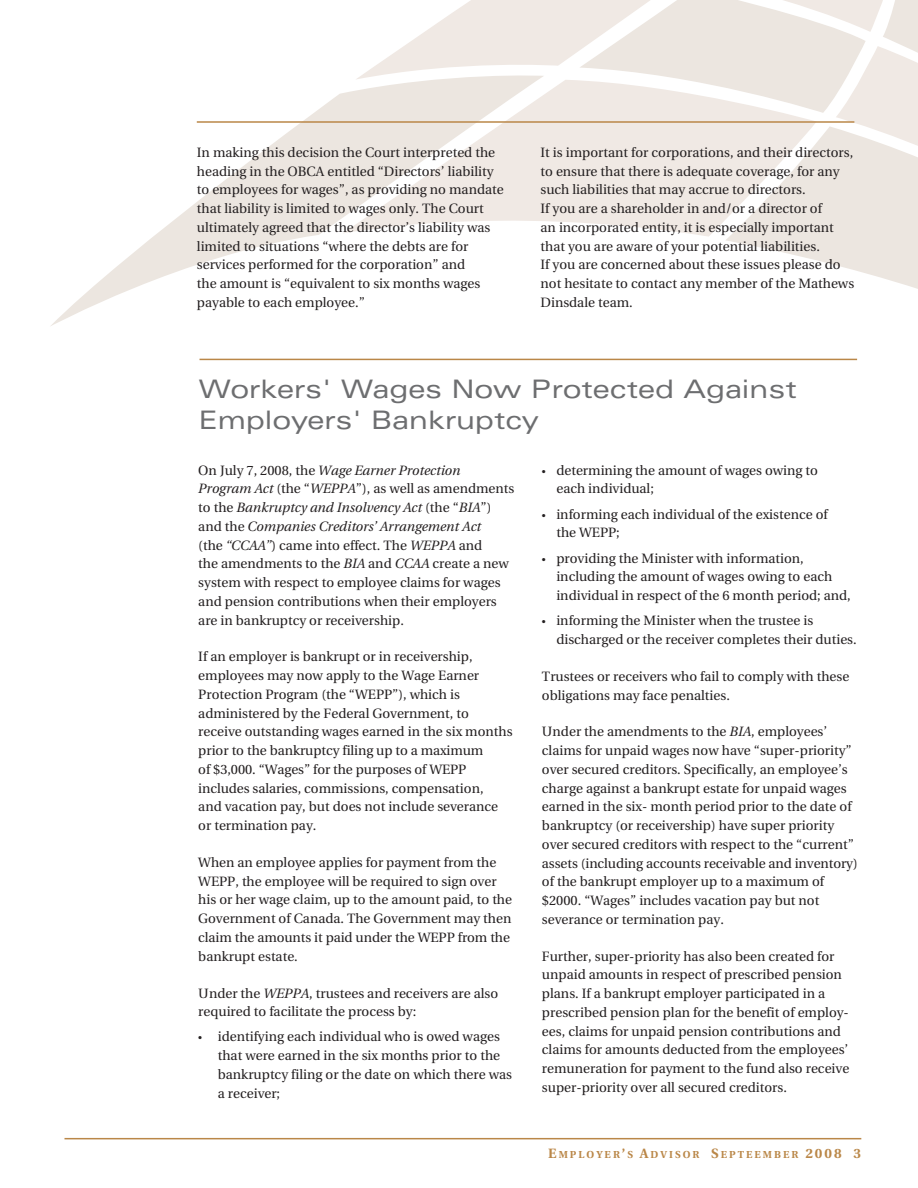
<style>
.page{position:relative;width:918px;height:1188px;background:#fff}
.page>*{position:absolute;margin:0;border:0;box-sizing:border-box;transform-origin:0 0}
.t1{font:expanded 25.5px/30.6px "Univers";color:#6d6e70}
.t2{font:13.5px/18.8px "Utopia";color:#231f20}
.t3{font:700 10.2px "Utopia";letter-spacing:.2em;color:#ba8748}
.s1{font-style:italic}
.s2{font-size:9.75px}
.s3{font-size:13.5px}
</style>
<div class="page">
<svg style="left:51px;top:93px;width:291px;height:233px"></svg>
<svg style="left:342px;top:91px;width:13px;height:142px;background:#eee9e3"></svg>
<svg style="left:355px;top:0;width:563px;height:289px"></svg>
<hr style="left:64px;top:1138px;width:797px;height:1px;background:#ba8748">
<hr style="left:197px;top:121px;width:657px;height:2px;background:#ba8748">
<hr style="left:200px;top:359px;width:657px;height:1px;background:#ba8748">
<p class="t2" style="left:197px;top:144px;width:308px">In making this decision the Court interpreted the heading in the OBCA entitled “Directors’ liability to employees for wages”, as providing no mandate that liability is limited to wages only. The Court ultimately agreed that the director’s liability was limited to situations “where the debts are for services performed for the corporation” and<br>the amount is “equivalent to six months wages payable to each employee.”</p>
<p class="t2" style="left:541px;top:144px;width:315px">It is important for corporations, and their directors, to ensure that there is adequate coverage, for any such liabilities that may accrue to directors.<br>If you are a shareholder in and/or a director of<br>an incorporated entity, it is especially important that you are aware of your potential liabilities.<br>If you are concerned about these issues please do not hesitate to contact any member of the Mathews Dinsdale team.</p>
<h1 class="t1" style="left:199px;top:376px;width:599px">Workers' Wages Now Protected Against<br>Employers' Bankruptcy</h1>
<p class="t2" style="left:198px;top:462px;width:318px">On July 7, 2008, the <span class="s1">Wage Earner Protection Program Act</span> (the “<span class="s1">WEPPA</span>”), as well as amendments to the <span class="s1">Bankruptcy and Insolvency Act</span> (the “<span class="s1">BIA</span>”) and the <span class="s1">Companies Creditors’ Arrangement Act<br></span>(the <span class="s1">“CCAA”</span>) came into effect. The <span class="s1">WEPPA</span> and<br>the amendments to the <span class="s1">BIA</span> and <span class="s1">CCAA</span> create a new system with respect to employee claims for wages and pension contributions when their employers are in bankruptcy or receivership.</p>
<p class="t2" style="left:198px;top:649px;width:316px">If an employer is bankrupt or in receivership, employees may now apply to the Wage Earner Protection Program (the “WEPP”), which is administered by the Federal Government, to receive outstanding wages earned in the six months prior to the bankruptcy filing up to a maximum<br>of $3,000. “Wages” for the purposes of WEPP includes salaries, commissions, compensation,<br>and vacation pay, but does not include severance or termination pay.</p>
<p class="t2" style="left:198px;top:854px;width:315px">When an employee applies for payment from the WEPP, the employee will be required to sign over his or her wage claim, up to the amount paid, to the Government of Canada. The Government may then claim the amounts it paid under the WEPP from the bankrupt estate.</p>
<p class="t2" style="left:198px;top:985px;width:301px">Under the <span class="s1">WEPPA</span>, trustees and receivers are also required to facilitate the process by:</p>
<p class="t2" style="left:218px;top:1029px;width:296px;text-indent:-20px"><span class="s2">•</span> identifying each individual who is owed wages that were earned in the six months prior to the bankruptcy filing or the date on which there was a receiver;</p>
<p class="t2" style="left:556px;top:462px;width:263px;text-indent:-14px"><span class="s2">•</span> determining the amount of wages owing to each individual;</p>
<p class="t2" style="left:556px;top:506px;width:273px;text-indent:-14px"><span class="s2">•</span> informing each individual of the existence of the WEPP;</p>
<p class="t2" style="left:556px;top:550px;width:296px;text-indent:-14px"><span class="s2">•</span> providing the Minister with information, including the amount of wages owing to each individual in respect of the 6 month period; and,</p>
<p class="t2" style="left:556px;top:613px;width:302px;text-indent:-14px"><span class="s2">•</span> informing the Minister when the trustee is discharged or the receiver completes their duties.</p>
<p class="t2" style="left:542px;top:668px;width:309px">Trustees or receivers who fail to comply with these obligations may face penalties.</p>
<p class="t2" style="left:542px;top:724px;width:317px">Under the amendments to the <span class="s1">BIA</span>, employees’ claims for unpaid wages now have “super-priority” over secured creditors. Specifically, an employee’s charge against a bankrupt estate for unpaid wages earned in the six- month period prior to the date of bankruptcy (or receivership) have super priority over secured creditors with respect to the “current” assets (including accounts receivable and inventory) of the bankrupt employer up to a maximum of $2000. “Wages” includes vacation pay but not severance or termination pay.</p>
<p class="t2" style="left:542px;top:948px;width:309px">Further, super-priority has also been created for unpaid amounts in respect of prescribed pension plans. If a bankrupt employer participated in a prescribed pension plan for the benefit of employ&shy;ees, claims for unpaid pension contributions and claims for amounts deducted from the employees’ remuneration for payment to the fund also receive super-priority over all secured creditors.</p>
<p class="t3" style="left:548px;top:1151px;width:314px"><span class="s3">E</span>MPLOYER<span class="s3">’</span>S <span class="s3">A</span>DVISOR <span class="s3">S</span>EPTEEMBER <span class="s3">2008 3</span></p>
</div>
